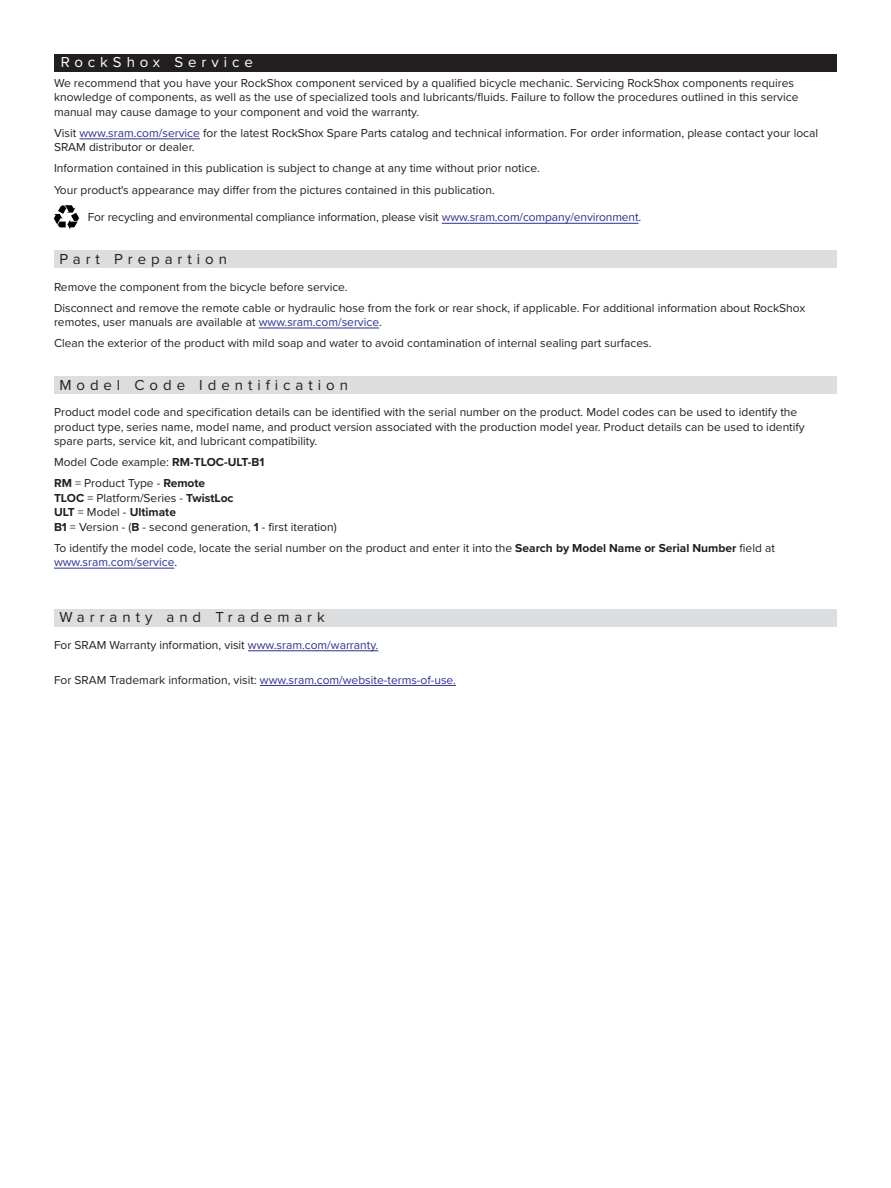
<style>
.page{position:relative;width:891px;height:1188px;background:#fff}
.page>*{position:absolute;margin:0;border:0;box-sizing:border-box;transform-origin:0 0}
.Section_Title_-_Grey__TOC_Level_2{font:15px "Proxima Nova";letter-spacing:.33em;color:#231f20}
.Section_Title_-_Black__TOC_Level_1{font:15px "Proxima Nova";letter-spacing:.33em;color:#fff}
.Normal_Text_-_Full_Width{font:12px/14.4px "Proxima Nova";color:#231f20}
.Normal_Text_-_Full_Width-2{font:700 12px "Proxima Nova";color:#231f20}
.s1{color:#2e3092}
.s2{font-weight:700}
.s3{font-weight:400}
</style>
<div class="page">
<div style="left:54px;top:54px;width:783px;height:17px;background:#231f20"></div>
<hr style="left:79px;top:138px;width:121px;height:1px;background:#2e3092">
<hr style="left:442px;top:223px;width:197px;height:1px;background:#2e3092">
<div style="left:54px;top:251px;width:783px;height:17px;background:#dcdddf"></div>
<hr style="left:259px;top:328px;width:120px;height:1px;background:#2e3092">
<div style="left:54px;top:377px;width:783px;height:17px;background:#dcdddf"></div>
<hr style="left:54px;top:568px;width:120px;height:1px;background:#2e3092">
<div style="left:54px;top:609px;width:783px;height:17px;background:#dcdddf"></div>
<hr style="left:248px;top:650px;width:130px;height:1px;background:#2e3092">
<hr style="left:260px;top:685px;width:196px;height:1px;background:#2e3092">
<svg style="left:54px;top:205px;width:25px;height:24px"></svg>
<p class="Section_Title_-_Black__TOC_Level_1" style="left:61px;top:51px;width:194px">RockShox Service</p>
<p class="Normal_Text_-_Full_Width" style="left:54px;top:75px;width:746px">We recommend that you have your RockShox component serviced by a qualified bicycle mechanic. Servicing RockShox components requires knowledge of components, as well as the use of specialized tools and lubricants/fluids. Failure to follow the procedures outlined in this service manual may cause damage to your component and void the warranty.</p>
<p class="Normal_Text_-_Full_Width" style="left:54px;top:125px;width:766px">Visit <span class="s1">www.sram.com/service</span> for the latest RockShox Spare Parts catalog and technical information. For order information, please contact your local<br>SRAM distributor or dealer.</p>
<p class="Normal_Text_-_Full_Width" style="left:54px;top:161px;width:487px">Information contained in this publication is subject to change at any time without prior notice.</p>
<p class="Normal_Text_-_Full_Width" style="left:54px;top:182px;width:442px">Your product's appearance may differ from the pictures contained in this publication.</p>
<p class="Normal_Text_-_Full_Width" style="left:88px;top:210px;width:555px">For recycling and environmental compliance information, please visit <span class="s1">www.sram.com/company/environment</span>.</p>
<p class="Section_Title_-_Grey__TOC_Level_2" style="left:59px;top:248px;width:169px">Part Prepartion</p>
<p class="Normal_Text_-_Full_Width" style="left:54px;top:279px;width:295px">Remove the component from the bicycle before service.</p>
<p class="Normal_Text_-_Full_Width" style="left:54px;top:300px;width:753px">Disconnect and remove the remote cable or hydraulic hose from the fork or rear shock, if applicable. For additional information about RockShox remotes, user manuals are available at <span class="s1">www.sram.com/service</span>.</p>
<p class="Normal_Text_-_Full_Width" style="left:54px;top:336px;width:599px">Clean the exterior of the product with mild soap and water to avoid contamination of internal sealing part surfaces.</p>
<p class="Section_Title_-_Grey__TOC_Level_2" style="left:59px;top:374px;width:290px">Model Code Identification</p>
<p class="Normal_Text_-_Full_Width" style="left:54px;top:405px;width:752px">Product model code and specification details can be identified with the serial number on the product. Model codes can be used to identify the product type, series name, model name, and product version associated with the production model year. Product details can be used to identify spare parts, service kit, and lubricant compatibility.</p>
<p class="Normal_Text_-_Full_Width" style="left:54px;top:455px;width:212px">Model Code example: <span class="s2">RM-TLOC-ULT-B1</span></p>
<p class="Normal_Text_-_Full_Width" style="left:54px;top:476px;width:153px"><span class="s2">RM</span> = Product Type - <span class="s2">Remote</span></p>
<p class="Normal_Text_-_Full_Width" style="left:54px;top:490px;width:181px"><span class="s2">TLOC</span> = Platform/Series - <span class="s2">TwistLoc</span></p>
<p class="Normal_Text_-_Full_Width-2" style="left:54px;top:503px;width:123px">ULT <span class="s3">= Model -</span> Ultimate</p>
<p class="Normal_Text_-_Full_Width" style="left:54px;top:519px;width:284px"><span class="s2">B1</span> = Version - (<span class="s2">B</span> - second generation, <span class="s2">1</span> - first iteration)</p>
<p class="Normal_Text_-_Full_Width" style="left:54px;top:540px;width:722px">To identify the model code, locate the serial number on the product and enter it into the <span class="s2">Search by Model Name or Serial Number</span> field at <span class="s1">www.sram.com/service</span>.</p>
<p class="Section_Title_-_Grey__TOC_Level_2" style="left:59px;top:606px;width:267px">Warranty and Trademark</p>
<p class="Normal_Text_-_Full_Width" style="left:54px;top:637px;width:326px">For SRAM Warranty information, visit <span class="s1">www.sram.com/warranty.</span></p>
<p class="Normal_Text_-_Full_Width" style="left:54px;top:672px;width:404px">For SRAM Trademark information, visit: <span class="s1">www.sram.com/website-terms-of-use.</span></p>
</div>
